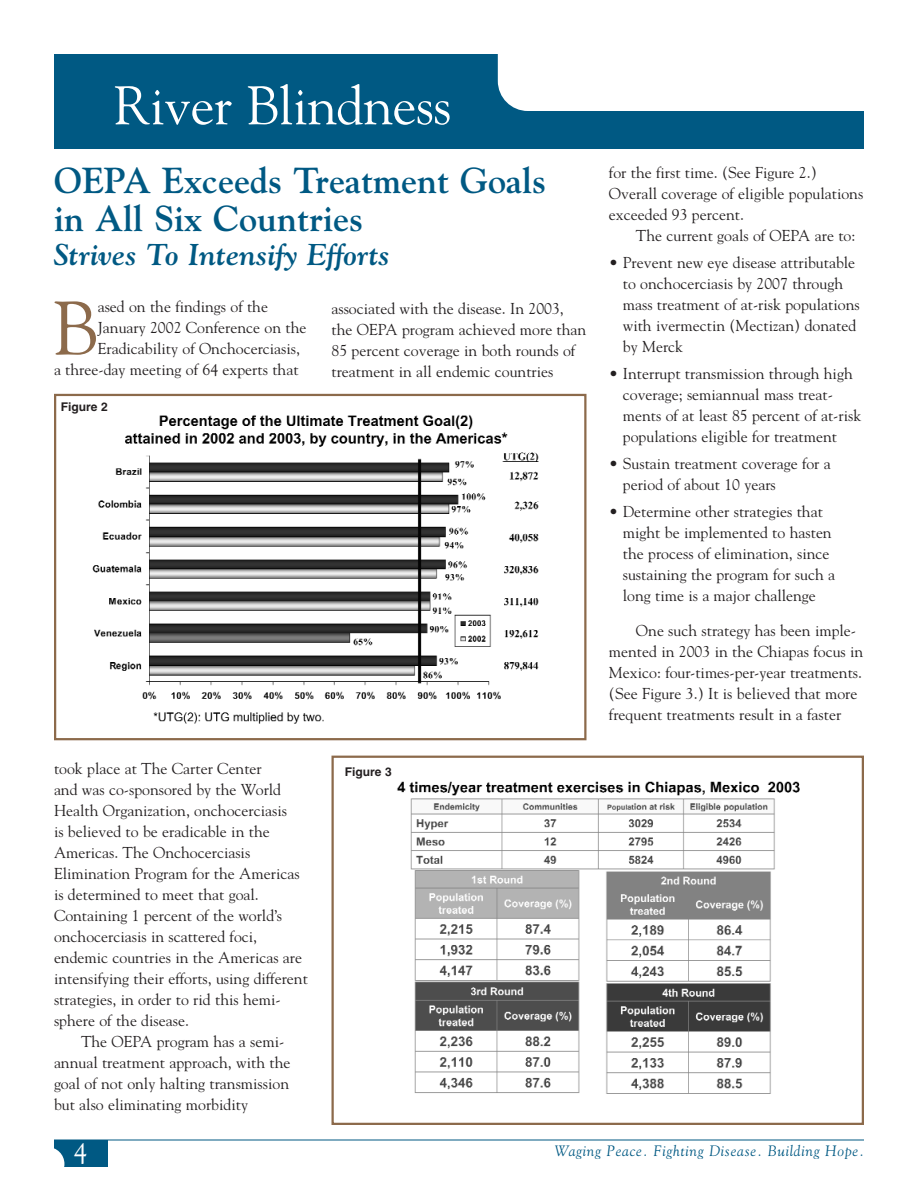
<style>
.page{position:relative;width:918px;height:1188px;background:#fff}
.page>*{position:absolute;margin:0;border:0;box-sizing:border-box;transform-origin:0 0}
.t1{font:75.3px "Goudy";color:#8c6a4b}
.t2{font:54px "Goudy";letter-spacing:-.01em;color:#fff}
.t3{font:36px/37.5px "Goudy Bold Os F";color:#005983}
.t4{font:30px "Goudy Bold Italic Os F";color:#005983}
.t5{font:27px "Goudy";color:#fff}
.t6{font:15.75px/21px "Goudy";color:#231f20}
.t7{font:15px "Goudy Italic Os F";letter-spacing:.05em;color:#005983}
.t8{font:700 12px "Helvetica";color:#231f20}
</style>
<div class="page">
<div style="left:54px;top:394px;width:532px;height:346px;border:2px solid #8c6a4b"></div>
<img style="left:92px;top:414px;width:447px;height:310px">
<div style="left:61px;top:402px;width:49px;height:14px;background:#fff"></div>
<div style="left:332px;top:756px;width:532px;height:369px;border:2px solid #8c6a4b"></div>
<img style="left:397px;top:781px;width:403px;height:313px">
<div style="left:54px;top:54px;width:810px;height:94px;background:#005983"></div>
<div style="left:498px;top:54px;width:366px;height:57px;background:#fff"></div>
<div style="left:54px;top:1140px;width:54px;height:27px;background:#005983"></div>
<div style="left:11px;top:1147px;width:53px;height:34px;background:#fff;border-radius:17px"></div>
<hr style="left:54px;top:1140px;width:810px;height:1px;background:#005983">
<h2 class="t2" style="left:114px;top:84px;width:339px">River Blindness</h2>
<h3 class="t3" style="left:54px;top:165px;width:494px">OEPA Exceeds Treatment Goals in All Six Countries</h3>
<h3 class="t4" style="left:54px;top:244px;width:338px">Strives To Intensify Efforts</h3>
<p class="t6" style="left:332px;top:299px;width:256px">associated with the disease. In 2003, the OEPA program achieved more than 85 percent coverage in both rounds of treatment in all endemic countries</p>
<h1 class="t1" style="left:52px;top:298px;width:48px">B</h1>
<p class="t6" style="left:98px;top:298px;width:172px">ased on the findings of the</p>
<p class="t6" style="left:98px;top:319px;width:210px">January 2002 Conference on the</p>
<p class="t6" style="left:98px;top:340px;width:204px">Eradicability of Onchocerciasis,</p>
<p class="t6" style="left:54px;top:361px;width:246px">a three-day meeting of 64 experts that</p>
<p class="t8" style="left:61px;top:402px;width:48px">Figure 2</p>
<p class="t6" style="left:54px;top:760px;width:255px">took place at The Carter Center<br>and was co-sponsored by the World Health Organization, onchocerciasis<br>is believed to be eradicable in the Americas. The Onchocerciasis Elimination Program for the Americas is determined to meet that goal.<br>Containing 1 percent of the world’s onchocerciasis in scattered foci, endemic countries in the Americas are intensifying their efforts, using different strategies, in order to rid this hemi&shy;sphere of the disease.</p>
<p class="t6" style="left:54px;top:1033px;width:238px;text-indent:27px">The OEPA program has a semi&shy;annual treatment approach, with the goal of not only halting transmission but also eliminating morbidity</p>
<p class="t8" style="left:345px;top:767px;width:48px">Figure 3</p>
<p class="t6" style="left:609px;top:163px;width:256px">for the first time. (See Figure 2.)<br>Overall coverage of eligible populations exceeded 93 percent.</p>
<p class="t6" style="left:636px;top:226px;width:221px">The current goals of OEPA are to:</p>
<p class="t6" style="left:623px;top:253px;width:238px;text-indent:-14px">• Prevent new eye disease attributable to onchocerciasis by 2007 through mass treatment of at-risk populations with ivermectin (Mectizan) donated by Merck</p>
<p class="t6" style="left:623px;top:364px;width:240px;text-indent:-14px">• Interrupt transmission through high coverage; semiannual mass treat&shy;ments of at least 85 percent of at-risk populations eligible for treatment</p>
<p class="t6" style="left:623px;top:454px;width:209px;text-indent:-14px">• Sustain treatment coverage for a period of about 10 years</p>
<p class="t6" style="left:623px;top:502px;width:214px;text-indent:-14px">• Determine other strategies that might be implemented to hasten the process of elimination, since sustaining the program for such a long time is a major challenge</p>
<p class="t6" style="left:609px;top:621px;width:256px;text-indent:27px">One such strategy has been imple&shy;mented in 2003 in the Chiapas focus in Mexico: four-times-per-year treatments. (See Figure 3.) It is believed that more frequent treatments result in a faster</p>
<h3 class="t5" style="left:74px;top:1142px;width:15px">4</h3>
<p class="t7" style="left:555px;top:1144px;width:311px">Waging Peace. Fighting Disease. Building Hope.</p>
</div>
